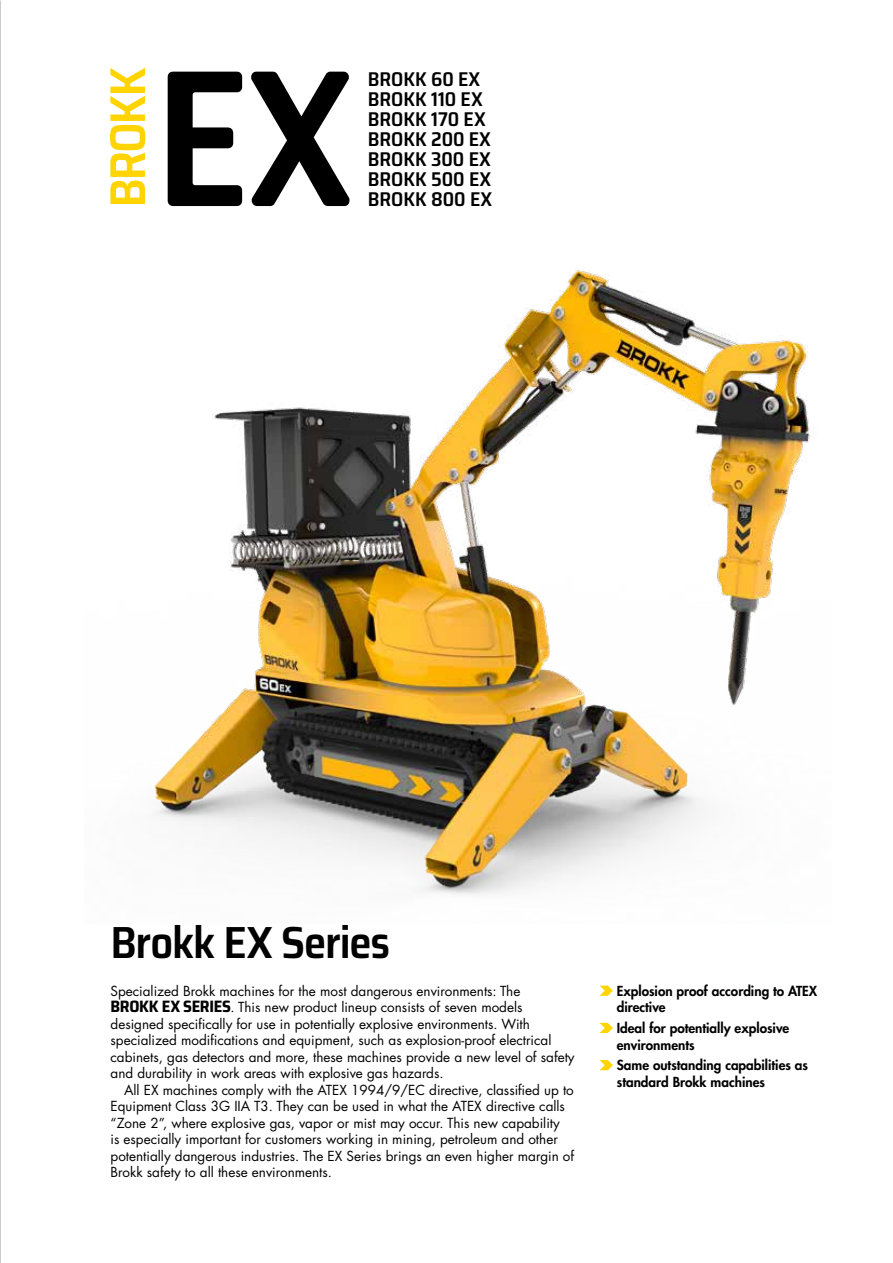
<style>
.page{position:relative;width:893px;height:1263px;background:#fff}
.page>*{position:absolute;margin:0;border:0;box-sizing:border-box;transform-origin:0 0}
.t1{font:186.15px "Fishmonger MS";color:#000}
.t2{font:600 semi-condensed 50.25px "Saira";letter-spacing:-.045em;color:#ffd400}
.t3{font:600 semi-condensed 45px "Saira";letter-spacing:-.02em;color:#000}
.t4{font:600 semi-condensed 19.95px/20.1px "Saira";color:#000}
.t5{font:13.5px/16.5px "Futura LT Pro";color:#000}
.t6{font:800 13.5px/16.5px "Futura Std";color:#000}
.s1{font-family:"Saira";font-weight:700;font-stretch:semi-condensed;font-size:16.5px}
</style>
<div class="page">
<img style="left:154px;top:270px;width:656px;height:625px">
<svg style="left:600px;top:985px;width:13px;height:11px"></svg>
<svg style="left:600px;top:1023px;width:13px;height:10px"></svg>
<svg style="left:600px;top:1060px;width:13px;height:10px"></svg>
<h2 class="t2" style="left:89px;top:208px;width:142px;rotate:-90deg">BROKK</h2>
<h1 class="t1" style="left:156px;top:11px;width:201px">EX</h1>
<h3 class="t4" style="left:368px;top:68px;width:126px">BROKK 60 EX<br>BROKK 110 EX<br>BROKK 170 EX<br>BROKK 200 EX<br>BROKK 300 EX<br>BROKK 500 EX<br>BROKK 800 EX</h3>
<h3 class="t3" style="left:111px;top:908px;width:281px">Brokk EX Series</h3>
<p class="t5" style="left:111px;top:982px;width:466px">Specialized Brokk machines for the most dangerous environments: The<br><span class="s1">BROKK EX SERIES</span>. This new product lineup consists of seven models designed specifically for use in potentially explosive environments. With specialized modifications and equipment, such as explosion-proof electrical cabinets, gas detectors and more, these machines provide a new level of safety and durability in work areas with explosive gas hazards.</p>
<p class="t5" style="left:111px;top:1081px;width:465px;text-indent:14px">All EX machines comply with the ATEX 1994/9/EC directive, classified up to Equipment Class 3G IIA T3. They can be used in what the ATEX directive calls “Zone 2”, where explosive gas, vapor or mist may occur. This new capability<br>is especially important for customers working in mining, petroleum and other potentially dangerous industries. The EX Series brings an even higher margin of Brokk safety to all these environments.</p>
<p class="t6" style="left:617px;top:982px;width:202px">Explosion proof according to ATEX directive</p>
<p class="t6" style="left:617px;top:1020px;width:174px">Ideal for potentially explosive environments</p>
<p class="t6" style="left:617px;top:1057px;width:193px">Same outstanding capabilities as standard Brokk machines</p>
</div>
